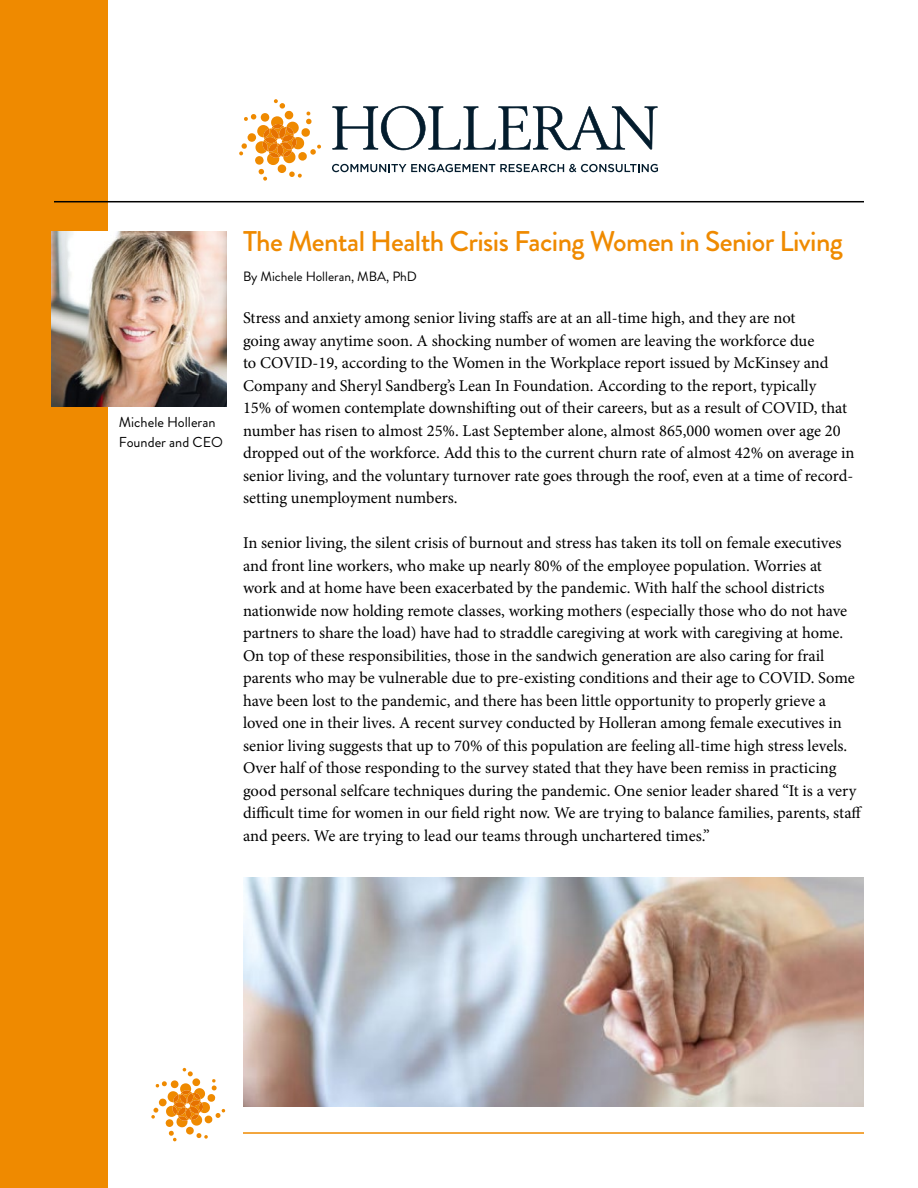
<style>
.page{position:relative;width:918px;height:1188px;background:#fff}
.page>*{position:absolute;margin:0;border:0;box-sizing:border-box;transform-origin:0 0}
.t1{font:500 28.5px "Brandon Grotesque";letter-spacing:-.02em;color:#ef8a00}
.t2{font:16.5px/22.5px "Minion Pro";letter-spacing:-.005em;color:#000}
.t3{font:14.4px/19.5px "Brandon Grotesque";color:#000}
.t4{font:13.5px "Brandon Grotesque";color:#000}
</style>
<div class="page">
<div style="left:0;top:0;width:108px;height:1188px;background:#ef8a00"></div>
<hr style="left:54px;top:201px;width:810px;height:1px;background:#000">
<svg style="left:332px;top:106px;width:326px;height:45px"></svg>
<svg style="left:332px;top:164px;width:326px;height:8px"></svg>
<svg style="left:239px;top:99px;width:82px;height:82px"></svg>
<img style="left:52px;top:232px;width:175px;height:174px">
<hr style="left:243px;top:1132px;width:621px;height:2px;background:#ef8a00">
<svg style="left:151px;top:1068px;width:74px;height:73px"></svg>
<img style="left:243px;top:878px;width:621px;height:229px">
<p class="t3" style="left:119px;top:413px;width:106px">Michele Holleran<br>Founder and CEO</p>
<p class="t1" style="left:243px;top:222px;width:602px">The Mental Health Crisis Facing Women in Senior Living</p>
<p class="t4" style="left:243px;top:268px;width:175px">By Michele Holleran, MBA, PhD</p>
<p class="t2" style="left:243px;top:307px;width:613px">Stress and anxiety among senior living staffs are at an all-time high, and they are not<br>going away anytime soon. A shocking number of women are leaving the workforce due<br>to COVID-19, according to the Women in the Workplace report issued by McKinsey and Company and Sheryl Sandberg’s Lean In Foundation. According to the report, typically<br>15% of women contemplate downshifting out of their careers, but as a result of COVID, that number has risen to almost 25%. Last September alone, almost 865,000 women over age 20 dropped out of the workforce. Add this to the current churn rate of almost 42% on average in senior living, and the voluntary turnover rate goes through the roof, even at a time of record&shy;setting unemployment numbers.</p>
<p class="t2" style="left:243px;top:532px;width:621px">In senior living, the silent crisis of burnout and stress has taken its toll on female executives and front line workers, who make up nearly 80% of the employee population. Worries at<br>work and at home have been exacerbated by the pandemic. With half the school districts nationwide now holding remote classes, working mothers (especially those who do not have partners to share the load) have had to straddle caregiving at work with caregiving at home.<br>On top of these responsibilities, those in the sandwich generation are also caring for frail parents who may be vulnerable due to pre-existing conditions and their age to COVID. Some have been lost to the pandemic, and there has been little opportunity to properly grieve a loved one in their lives. A recent survey conducted by Holleran among female executives in senior living suggests that up to 70% of this population are feeling all-time high stress levels.<br>Over half of those responding to the survey stated that they have been remiss in practicing good personal selfcare techniques during the pandemic. One senior leader shared “It is a very difficult time for women in our field right now. We are trying to balance families, parents, staff and peers. We are trying to lead our teams through unchartered times.”</p>
</div>
